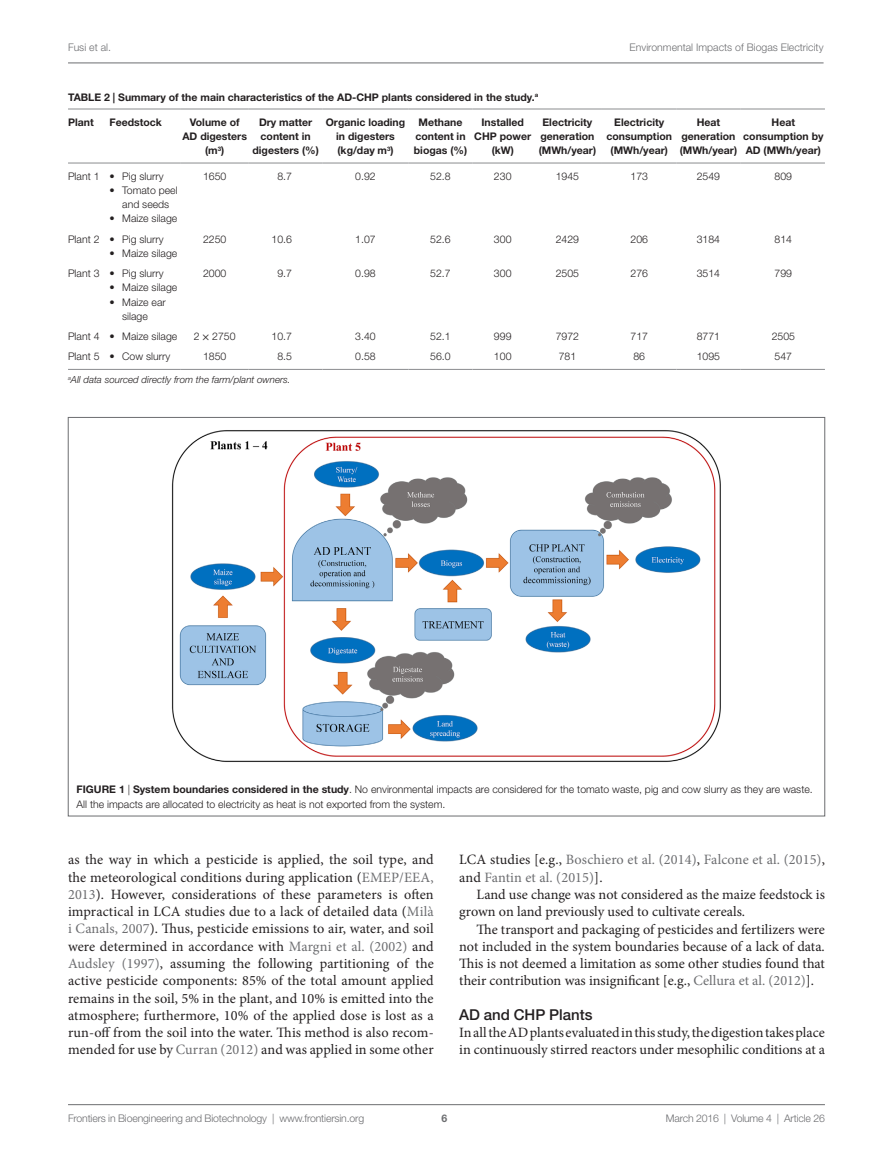
<style>
.page{position:relative;width:893px;height:1170px;background:#fff}
.page>*{position:absolute;margin:0;border:0;box-sizing:border-box;transform-origin:0 0}
.t1{font:500 15px "Helvetica Neue LT Std";color:#231f20}
.t2{font:14.25px/17.2px "Minion Pro";color:#231f20;text-align:justify}
.t3{font:14.25px/17.2px "Minion Pro";letter-spacing:.01em;color:#6c6d70}
.t4{font:300 10.5px/14.2px "Helvetica Neue LT Std";color:#231f20}
.t5{font:700 10.5px/14.2px "Helvetica Neue LT Std";color:#231f20;text-align:center}
.t6{font:300 10.5px "Helvetica Neue LT Std";letter-spacing:-.015em;color:#6c6d70}
.t7{font:700 10.5px "Helvetica Neue LT Std";color:#6c6d70}
.t8{font:italic 300 9.75px "Helvetica Neue LT Std";color:#231f20}
.s1{font-family:"STIX General";font-weight:400}
.s2{font-weight:700}
.s3{color:#6c6d70}
.s4{color:#231f20}
</style>
<div class="page">
<img style="left:171px;top:430px;width:550px;height:332px">
<hr style="left:68px;top:109px;width:40px;height:1px;background:#8a8c8f">
<hr style="left:68px;top:163px;width:40px;height:1px;background:#8a8c8f">
<hr style="left:108px;top:109px;width:73px;height:1px;background:#8a8c8f">
<hr style="left:108px;top:163px;width:73px;height:1px;background:#8a8c8f">
<hr style="left:181px;top:109px;width:68px;height:1px;background:#8a8c8f">
<hr style="left:181px;top:163px;width:68px;height:1px;background:#8a8c8f">
<hr style="left:249px;top:109px;width:74px;height:1px;background:#8a8c8f">
<hr style="left:249px;top:163px;width:74px;height:1px;background:#8a8c8f">
<hr style="left:323px;top:109px;width:85px;height:1px;background:#8a8c8f">
<hr style="left:323px;top:163px;width:85px;height:1px;background:#8a8c8f">
<hr style="left:408px;top:109px;width:64px;height:1px;background:#8a8c8f">
<hr style="left:408px;top:163px;width:64px;height:1px;background:#8a8c8f">
<hr style="left:472px;top:109px;width:61px;height:1px;background:#8a8c8f">
<hr style="left:472px;top:163px;width:61px;height:1px;background:#8a8c8f">
<hr style="left:533px;top:109px;width:69px;height:1px;background:#8a8c8f">
<hr style="left:533px;top:163px;width:69px;height:1px;background:#8a8c8f">
<hr style="left:602px;top:109px;width:74px;height:1px;background:#8a8c8f">
<hr style="left:602px;top:163px;width:74px;height:1px;background:#8a8c8f">
<hr style="left:676px;top:109px;width:64px;height:1px;background:#8a8c8f">
<hr style="left:676px;top:163px;width:64px;height:1px;background:#8a8c8f">
<hr style="left:740px;top:109px;width:85px;height:1px;background:#8a8c8f">
<hr style="left:740px;top:163px;width:85px;height:1px;background:#8a8c8f">
<hr style="left:68px;top:369px;width:40px;height:1px;background:#8a8c8f">
<hr style="left:108px;top:369px;width:73px;height:1px;background:#8a8c8f">
<hr style="left:181px;top:369px;width:68px;height:1px;background:#8a8c8f">
<hr style="left:249px;top:369px;width:74px;height:1px;background:#8a8c8f">
<hr style="left:323px;top:369px;width:85px;height:1px;background:#8a8c8f">
<hr style="left:408px;top:369px;width:64px;height:1px;background:#8a8c8f">
<hr style="left:472px;top:369px;width:61px;height:1px;background:#8a8c8f">
<hr style="left:533px;top:369px;width:69px;height:1px;background:#8a8c8f">
<hr style="left:602px;top:369px;width:74px;height:1px;background:#8a8c8f">
<hr style="left:676px;top:369px;width:64px;height:1px;background:#8a8c8f">
<hr style="left:740px;top:369px;width:85px;height:1px;background:#8a8c8f">
<hr style="left:68px;top:1104px;width:757px;height:1px;background:#6c6d70">
<hr style="left:68px;top:63px;width:756px;height:1px;background:#6c6d70">
<p class="t6" style="left:68px;top:41px;width:44px">Fusi et al.</p>
<p class="t6" style="left:630px;top:41px;width:195px">Environmental Impacts of Biogas Electricity</p>
<p class="t5" style="left:68px;top:89px;width:472px">TABLE 2 | Summary of the main characteristics of the AD-CH P plants considered in the study.<sup>a</sup></p>
<p class="t5" style="left:68px;top:114px;width:27px">Plant</p>
<p class="t5" style="left:109px;top:114px;width:54px">Feedstock</p>
<p class="t5" style="left:182px;top:114px;width:66px">Volume of<br>AD digesters (m<sup>3</sup>)</p>
<p class="t5" style="left:252px;top:114px;width:68px">Dry matter content in digesters (%)</p>
<p class="t5" style="left:326px;top:114px;width:81px">Organic loading in digesters (kg/day m<sup>3</sup>)</p>
<p class="t5" style="left:414px;top:114px;width:55px">Methane content in biogas (%)</p>
<p class="t5" style="left:474px;top:114px;width:58px">Installed<br>CH P power (kW)</p>
<p class="t5" style="left:539px;top:114px;width:59px">Electricity generation (MWh/year)</p>
<p class="t5" style="left:606px;top:114px;width:67px">Electricity consumption (MWh/year)</p>
<p class="t5" style="left:680px;top:114px;width:59px">Heat generation (MWh/year)</p>
<p class="t5" style="left:743px;top:114px;width:82px">Heat consumption by<br>AD (MWh/year)</p>
<p class="t4" style="left:68px;top:168px;width:97px">Plant 1 • Pig slurry</p>
<p class="t4" style="left:203px;top:168px;width:25px">1650</p>
<p class="t4" style="left:277px;top:168px;width:16px">8.7</p>
<p class="t4" style="left:355px;top:168px;width:22px">0.92</p>
<p class="t4" style="left:430px;top:168px;width:22px">52.8</p>
<p class="t4" style="left:494px;top:168px;width:19px">230</p>
<p class="t4" style="left:556px;top:168px;width:25px">1945</p>
<p class="t4" style="left:630px;top:168px;width:19px">173</p>
<p class="t4" style="left:697px;top:168px;width:25px">2549</p>
<p class="t4" style="left:775px;top:168px;width:19px">809</p>
<p class="t4" style="left:110px;top:183px;width:70px;text-align:center">• Tomato peel and seeds</p>
<p class="t4" style="left:68px;top:208px;width:111px;line-height:20.2px;text-indent:41px">• Maize silage<br>Plant 2 • Pig slurry</p>
<p class="t4" style="left:203px;top:231px;width:25px">2250</p>
<p class="t4" style="left:271px;top:231px;width:22px">10.6</p>
<p class="t4" style="left:355px;top:231px;width:22px">1.07</p>
<p class="t4" style="left:430px;top:231px;width:22px">52.6</p>
<p class="t4" style="left:494px;top:231px;width:19px">300</p>
<p class="t4" style="left:556px;top:231px;width:25px">2429</p>
<p class="t4" style="left:630px;top:231px;width:19px">206</p>
<p class="t4" style="left:697px;top:231px;width:25px">3184</p>
<p class="t4" style="left:775px;top:231px;width:19px">814</p>
<p class="t4" style="left:68px;top:243px;width:111px;line-height:20.2px;text-indent:41px">• Maize silage<br>Plant 3 • Pig slurry</p>
<p class="t4" style="left:203px;top:266px;width:25px">2000</p>
<p class="t4" style="left:277px;top:266px;width:16px">9.7</p>
<p class="t4" style="left:355px;top:266px;width:22px">0.98</p>
<p class="t4" style="left:430px;top:266px;width:22px">52.7</p>
<p class="t4" style="left:494px;top:266px;width:19px">300</p>
<p class="t4" style="left:556px;top:266px;width:25px">2505</p>
<p class="t4" style="left:630px;top:266px;width:19px">276</p>
<p class="t4" style="left:697px;top:266px;width:25px">3514</p>
<p class="t4" style="left:775px;top:266px;width:19px">799</p>
<p class="t4" style="left:110px;top:280px;width:69px">• Maize silage</p>
<p class="t4" style="left:110px;top:294px;width:58px;text-align:center">• Maize ear silage</p>
<p class="t4" style="left:68px;top:329px;width:111px">Plant 4 • Maize silage</p>
<p class="t4" style="left:194px;top:329px;width:43px">2 <span class="s1">×</span> 2750</p>
<p class="t4" style="left:271px;top:329px;width:22px">10.7</p>
<p class="t4" style="left:355px;top:329px;width:22px">3.40</p>
<p class="t4" style="left:430px;top:329px;width:22px">52.1</p>
<p class="t4" style="left:494px;top:329px;width:19px">999</p>
<p class="t4" style="left:556px;top:329px;width:25px">7972</p>
<p class="t4" style="left:630px;top:329px;width:19px">717</p>
<p class="t4" style="left:697px;top:329px;width:25px">8771</p>
<p class="t4" style="left:772px;top:329px;width:25px">2505</p>
<p class="t4" style="left:68px;top:349px;width:104px">Plant 5 • Cow slurry</p>
<p class="t4" style="left:203px;top:349px;width:25px">1850</p>
<p class="t4" style="left:277px;top:349px;width:16px">8.5</p>
<p class="t4" style="left:355px;top:349px;width:22px">0.58</p>
<p class="t4" style="left:430px;top:349px;width:22px">56.0</p>
<p class="t4" style="left:494px;top:349px;width:19px">100</p>
<p class="t4" style="left:559px;top:349px;width:19px">781</p>
<p class="t4" style="left:633px;top:349px;width:13px">86</p>
<p class="t4" style="left:697px;top:349px;width:25px">1095</p>
<p class="t4" style="left:775px;top:349px;width:19px">547</p>
<p class="t8" style="left:68px;top:374px;width:224px"><sup>a</sup>All data sourced directly from the farm/plant owners.</p>
<p class="t4" style="left:77px;top:782px;width:738px"><span class="s2">FIG URE 1</span> | <span class="s2">System boundaries considered in the study</span>. No environmental impacts are considered for the tomato waste, pig and cow slurry as they are waste.<br>All the impacts are allocated to electricity as heat is not exported from the system.</p>
<p class="t2" style="left:68px;top:851px;width:367px">as the way in which a pesticide is applied, the soil type, and the meteorological conditions during application (<span class="s3">EMEP/EEA, 2013</span>). However, considerations of these parameters is often impractical in LCA studies due to a lack of detailed data (<span class="s3">Milà i Canals, 2007</span>). Thus, pesticide emissions to air, water, and soil were determined in accordance with <span class="s3">Margni et al. (2002)</span> and <span class="s3">Audsley (1997)</span>, assuming the following partitioning of the active pesticide components: 85% of the total amount applied remains in the soil, 5% in the plant, and 10% is emitted into the atmosphere; furthermore, 10% of the applied dose is lost as a run-off from the soil into the water. This method is also recom&shy;mended for use by <span class="s3">Curran (2012)</span> and was applied in some other</p>
<p class="t3" style="left:459px;top:851px;width:367px"><span class="s4">LCA studies [e.g.,</span> Boschiero et al. (2014)<span class="s4">,</span> Falcone et al. (2015)<span class="s4">, and</span> Fantin et al. (2015)<span class="s4">].</span></p>
<p class="t2" style="left:459px;top:885px;width:367px;text-indent:17px">Land use change was not considered as the maize feedstock is grown on land previously used to cultivate cereals.</p>
<p class="t2" style="left:459px;top:920px;width:367px;text-indent:17px">The transport and packaging of pesticides and fertilizers were not included in the system boundaries because of a lack of data.<br>This is not deemed a limitation as some other studies found that their contribution was insignificant [e.g., <span class="s3">Cellura et al. (2012)</span>].</p>
<p class="t1" style="left:459px;top:1005px;width:135px">AD and CHP Plants</p>
<p class="t2" style="left:459px;top:1023px;width:367px">In all the AD plants evaluated in this study, the digestion takes place in continuously stirred reactors under mesophilic conditions at a</p>
<p class="t6" style="left:68px;top:1111px;width:298px">Frontiers in Bioengineering and Biotechnology | www.frontiersin.org</p>
<p class="t7" style="left:441px;top:1111px;width:7px">6</p>
<p class="t6" style="left:666px;top:1111px;width:161px">March 2016 | Volume 4 | Article 26</p>
</div>
